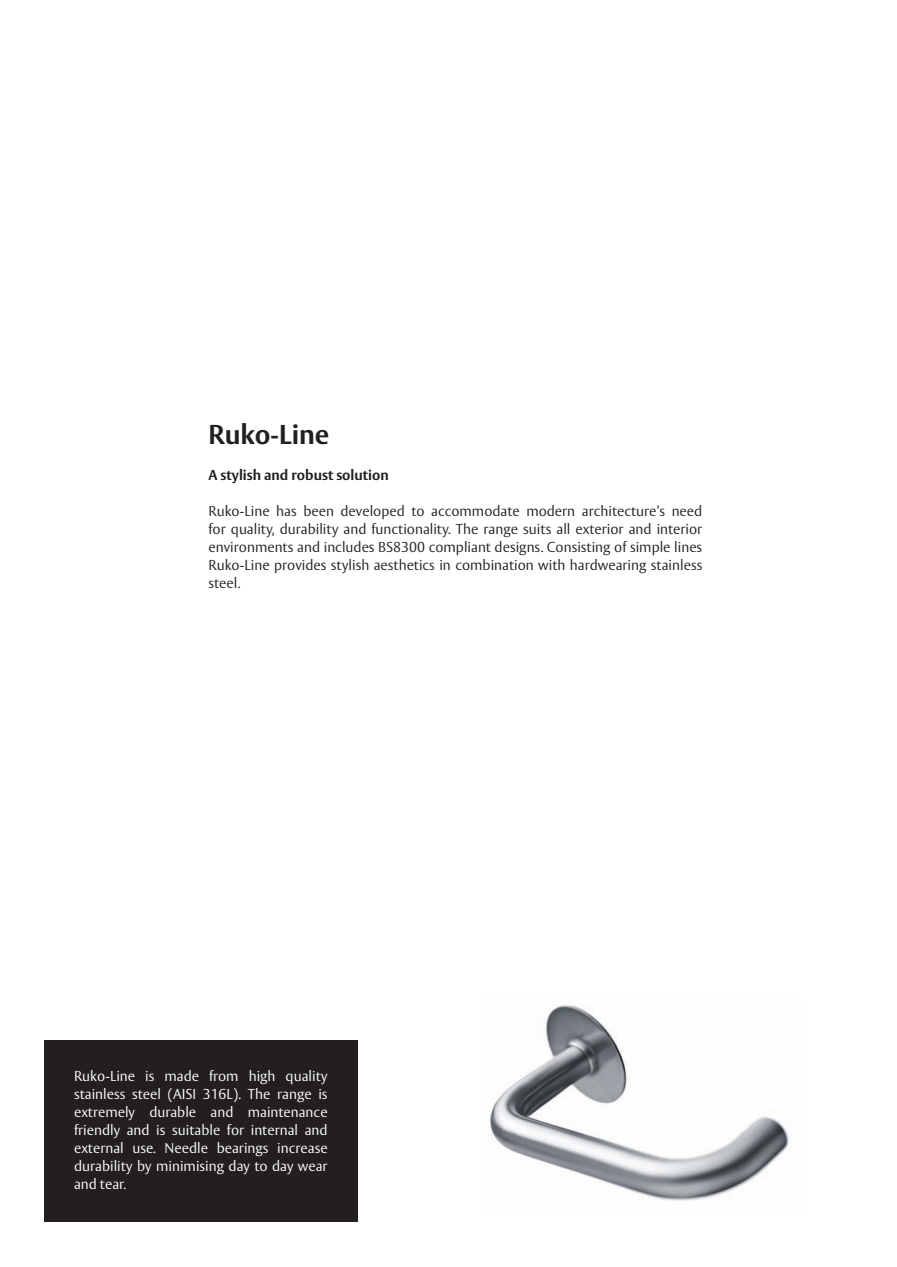
<style>
.page{position:relative;width:897px;height:1267px;background:#fff}
.page>*{position:absolute;margin:0;border:0;box-sizing:border-box;transform-origin:0 0}
.t1{font:700 27px "ASSA Vesta";color:#231f20}
.t2{font:300 14.25px/18px "ASSA Vesta";color:#231f20;text-align:justify}
.t3{font:300 14.25px/18px "ASSA Vesta";color:#fff;text-align:justify}
.t4{font:700 14.25px "ASSA Vesta";color:#231f20}
</style>
<div class="page">
<img style="left:490px;top:1005px;width:300px;height:196px">
<div style="left:44px;top:1040px;width:313px;height:182px;background:#231f20"></div>
<h1 class="t1" style="left:208px;top:417px;width:122px">Ruko-Line</h1>
<p class="t4" style="left:208px;top:466px;width:182px">A stylish and robust solution</p>
<p class="t2" style="left:208px;top:502px;width:495px">Ruko-Line has been developed to accommodate modern architecture’s need for quality, durability and functionality. The range suits all exterior and interior environments and includes BS8300 compliant designs. Consisting of simple lines Ruko-Line provides stylish aesthetics in combination with hardwearing stainless steel.</p>
<p class="t3" style="left:74px;top:1067px;width:255px">Ruko-Line is made from high quality stainless steel (AISI 316L). The range is extremely durable and maintenance friendly and is suitable for internal and external use. Needle bearings increase durability by minimising day to day wear and tear.</p>
</div>
